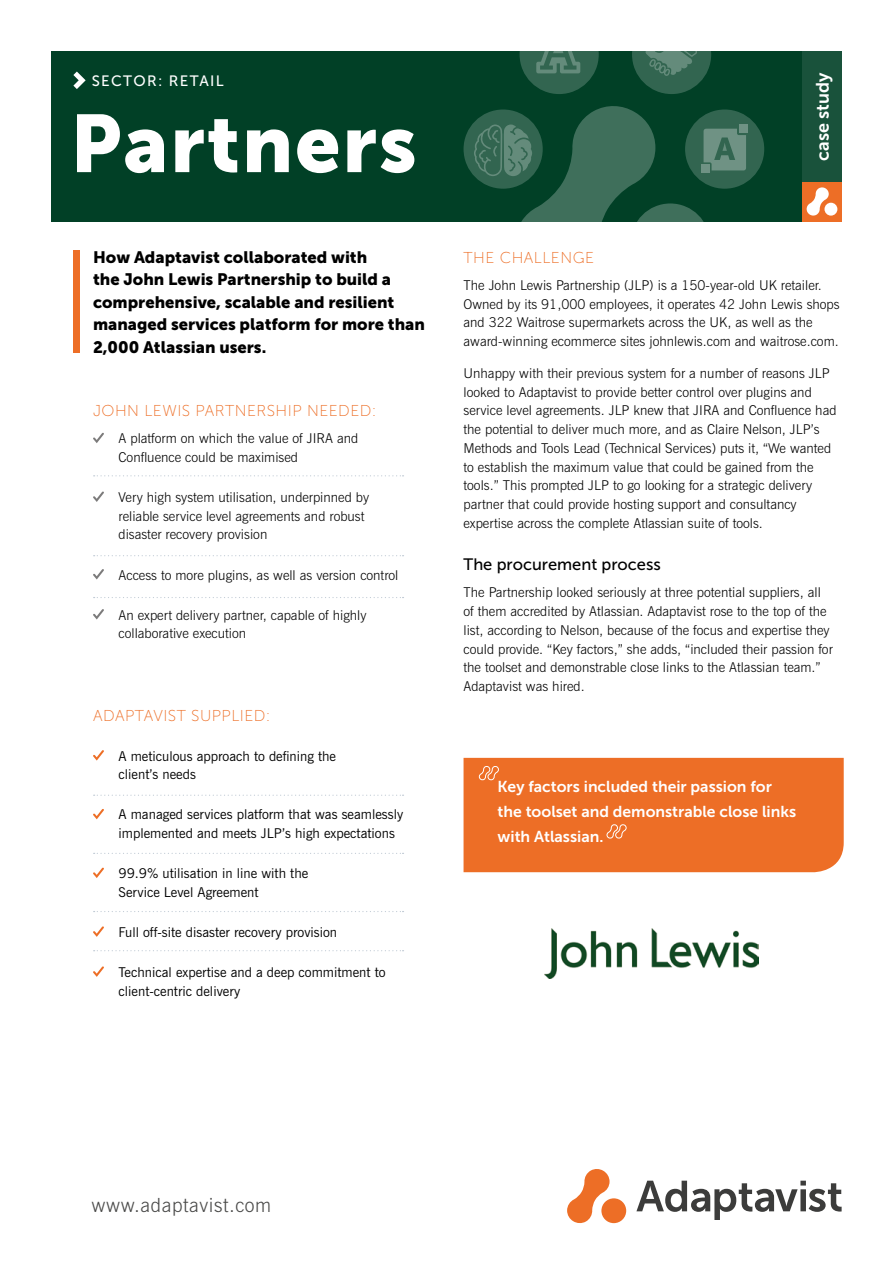
<style>
.page{position:relative;width:893px;height:1263px;background:#fff}
.page>*{position:absolute;margin:0;border:0;box-sizing:border-box;transform-origin:0 0}
.t1{font:81px "Museo Sans 900";letter-spacing:.02em;color:#fff}
.t2{font:300 19.5px "News Gothic BT";letter-spacing:.03em;color:#4a4a49}
.t3{font:18px "Museo Sans 700";color:#fff}
.t4{font:16.5px/22.5px "Museo Sans 900";color:#000}
.t5{font:16.5px "Museo Sans 500";color:#000}
.t6{font:15.75px/25px "Museo Sans 700";color:#fff}
.t7{font:15.75px "Museo Sans 100";letter-spacing:.03em;color:#ed6e26}
.t8{font:15px "Museo Sans 500";letter-spacing:.09em;color:#fff}
.t9{font:300 13.5px/18.8px "News Gothic BT";color:#000}
.t10{font:13.5px/18.8px "News Gothic BT";color:#000}
</style>
<div class="page">
<div style="left:51px;top:51px;width:790px;height:170px;background:#014026"></div>
<svg style="left:632px;top:15px;width:79px;height:79px;fill:#326550"></svg>
<svg style="left:685px;top:109px;width:79px;height:80px;background:#326550"></svg>
<svg style="left:520px;top:15px;width:79px;height:79px;fill:#326550"></svg>
<div style="left:464px;top:109px;width:79px;height:80px;background:#326550;border-radius:50%"></div>
<svg style="left:631px;top:203px;width:79px;height:80px"></svg>
<svg style="left:645px;top:35px;width:52px;height:41px"></svg>
<svg style="left:474px;top:106px;width:181px;height:174px"></svg>
<svg style="left:536px;top:29px;width:44px;height:44px"></svg>
<svg style="left:703px;top:129px;width:43px;height:41px;background:#63897a"></svg>
<div style="left:701px;top:165px;width:8px;height:8px;background:#6f9284"></div>
<svg style="left:93px;top:433px;width:11px;height:10px"></svg>
<svg style="left:93px;top:491px;width:11px;height:11px"></svg>
<svg style="left:93px;top:569px;width:11px;height:10px"></svg>
<svg style="left:93px;top:609px;width:11px;height:10px"></svg>
<svg style="left:93px;top:750px;width:11px;height:10px"></svg>
<svg style="left:93px;top:809px;width:11px;height:10px"></svg>
<svg style="left:93px;top:867px;width:11px;height:11px"></svg>
<svg style="left:93px;top:926px;width:11px;height:11px"></svg>
<svg style="left:93px;top:966px;width:11px;height:11px"></svg>
<svg style="left:73px;top:72px;width:13px;height:17px"></svg>
<div style="left:73px;top:250px;width:7px;height:103px;background:#ed6e26"></div>
<div style="left:802px;top:51px;width:40px;height:170px;background:#19523b"></div>
<div style="left:802px;top:182px;width:40px;height:39px;background:#ed6e26"></div>
<div style="left:824px;top:203px;width:13px;height:13px;background:#fff;border-radius:50%"></div>
<svg style="left:807px;top:187px;width:22px;height:29px"></svg>
<svg style="left:94px;top:795px;width:310px;height:1px"></svg>
<svg style="left:94px;top:950px;width:310px;height:1px"></svg>
<svg style="left:94px;top:853px;width:310px;height:1px"></svg>
<svg style="left:94px;top:911px;width:310px;height:1px"></svg>
<svg style="left:94px;top:475px;width:310px;height:1px"></svg>
<svg style="left:94px;top:555px;width:310px;height:1px"></svg>
<svg style="left:94px;top:597px;width:310px;height:1px"></svg>
<div style="left:464px;top:758px;width:380px;height:114px;background:#ed6e26"></div>
<img style="left:544px;top:929px;width:214px;height:50px">
<svg style="left:636px;top:1181px;width:206px;height:39px"></svg>
<div style="left:601px;top:1198px;width:25px;height:25px;background:#ed6e26;border-radius:50%"></div>
<svg style="left:567px;top:1169px;width:43px;height:54px"></svg>
<p class="t8" style="left:92px;top:73px;width:134px">SECTOR: RETAIL</p>
<h3 class="t3" style="left:812px;top:161px;width:90px;rotate:-90deg">case study</h3>
<h1 class="t1" style="left:70px;top:98px;width:348px">Partners</h1>
<p class="t4" style="left:93px;top:246px;width:333px">How Adaptavist collaborated with<br>the John Lewis Partnership to build a comprehensive, scalable and resilient managed services platform for more than 2,000 Atlassian users.</p>
<p class="t7" style="left:93px;top:402px;width:285px">JOHN LEWIS PARTNERSHIP NEEDED:</p>
<p class="t9" style="left:119px;top:429px;width:241px">A platform on which the value of JIRA and<br>Confluence could be maximised</p>
<p class="t9" style="left:119px;top:488px;width:252px">Very high system utilisation, underpinned by reliable service level agreements and robust disaster recovery provision</p>
<p class="t9" style="left:119px;top:565px;width:281px">Access to more plugins, as well as version control</p>
<p class="t9" style="left:119px;top:605px;width:250px">An expert delivery partner, capable of highly collaborative execution</p>
<p class="t7" style="left:93px;top:707px;width:179px">ADAPTAVIST SUPPLIED:</p>
<p class="t10" style="left:119px;top:746px;width:219px">A meticulous approach to defining the client’s needs</p>
<p class="t10" style="left:119px;top:805px;width:286px">A managed services platform that was seamlessly implemented and meets JLP’s high expectations</p>
<p class="t10" style="left:119px;top:864px;width:191px">99.9% utilisation in line with the<br>Service Level Agreement</p>
<p class="t10" style="left:119px;top:922px;width:220px">Full off-site disaster recovery provision</p>
<p class="t10" style="left:119px;top:962px;width:269px">Technical expertise and a deep commitment to client-centric delivery</p>
<p class="t7" style="left:464px;top:249px;width:132px">THE CHALLENGE</p>
<p class="t9" style="left:464px;top:276px;width:378px">The John Lewis Partnership (JLP) is a 150-year-old UK retailer.<br>Owned by its 91,000 employees, it operates 42 John Lewis shops and 322 Waitrose supermarkets across the UK, as well as the award-winning ecommerce sites johnlewis.com and waitrose.com.</p>
<p class="t9" style="left:464px;top:363px;width:375px">Unhappy with their previous system for a number of reasons JLP looked to Adaptavist to provide better control over plugins and service level agreements. JLP knew that JIRA and Confluence had the potential to deliver much more, and as Claire Nelson, JLP’s Methods and Tools Lead (Technical Services) puts it, “We wanted to establish the maximum value that could be gained from the tools.” This prompted JLP to go looking for a strategic delivery partner that could provide hosting support and consultancy expertise across the complete Atlassian suite of tools.</p>
<p class="t5" style="left:464px;top:555px;width:199px">The procurement process</p>
<p class="t9" style="left:464px;top:583px;width:371px">The Partnership looked seriously at three potential suppliers, all of them accredited by Atlassian. Adaptavist rose to the top of the list, according to Nelson, because of the focus and expertise they could provide. “Key factors,” she adds, “included their passion for the toolset and demonstrable close links to the Atlassian team.” Adaptavist was hired.</p>
<p class="t6" style="left:498px;top:774px;width:300px">Key factors included their passion for the toolset and demonstrable close links with Atlassian.</p>
<h2 class="t2" style="left:91px;top:1193px;width:181px">www.adaptavist.com</h2>
</div>
